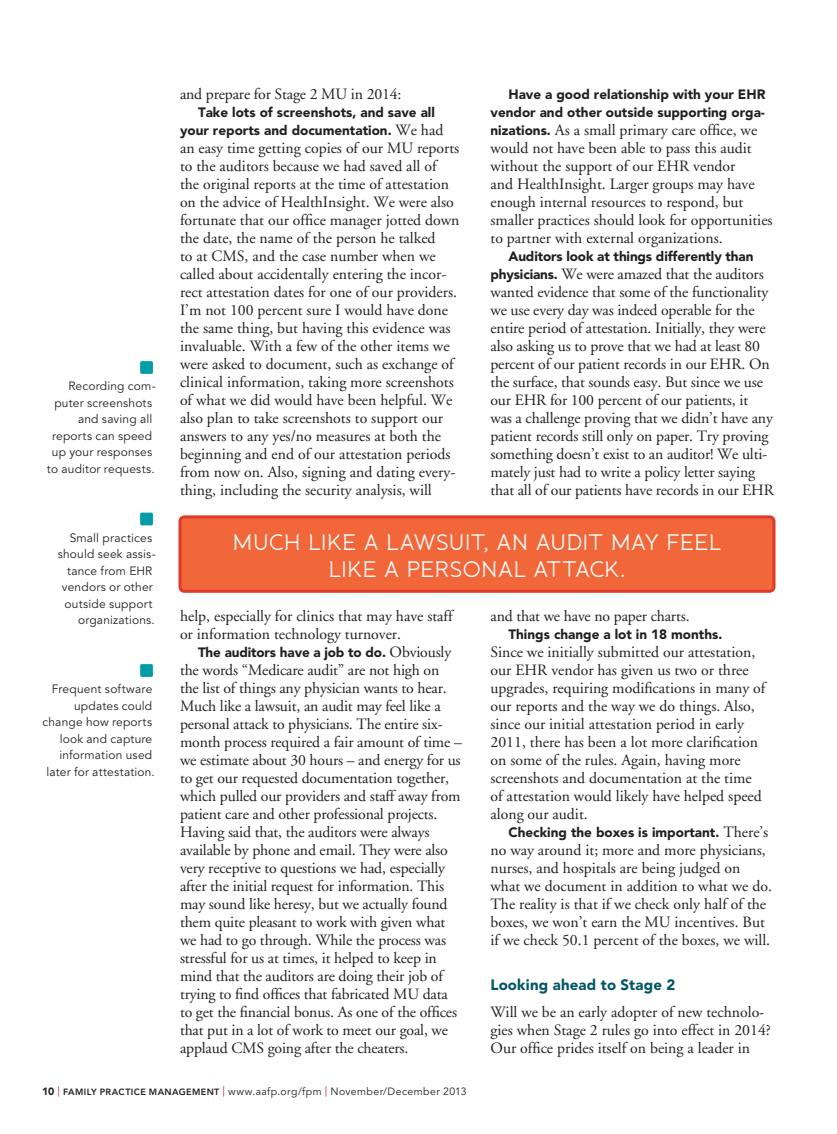
<style>
.page{position:relative;width:837px;height:1134px;background:#fff}
.page>*{position:absolute;margin:0;border:0;box-sizing:border-box;transform-origin:0 0}
.pull_quote{font:22.5px/27px "Banda";letter-spacing:-.01em;color:#fff;text-align:center}
.body{font:15.75px/18px "Adobe Garamond";color:#231f20}
.body_no_indent{font:15.75px/18px "Adobe Garamond";color:#231f20}
.subhead{font:900 15px "Avenir LT Std";letter-spacing:.01em;color:#005667}
.body-2{font:900 13.5px/18px "Avenir LT Std";color:#231f20}
.speed_bar_body_right{font:12px/16.5px "Avenir LT Std";letter-spacing:.015em;color:#231f20;text-align:right}
.t1{font:10.5px "Avenir LT Std";letter-spacing:.04em;color:#231f20}
.s1{font-family:"Adobe Garamond";font-weight:400;font-size:15.75px}
.s2{font-family:"Avenir LT Std";font-weight:900;font-size:13.5px}
.s3{font-weight:900}
.s4{font-family:"Adobe Garamond";color:#c91035}
.s5{font-weight:800;font-size:9px}
</style>
<div class="page">
<div style="left:180px;top:517px;width:594px;height:74px;background:#f2673a;border-radius:4px"></div>
<div style="left:178px;top:515px;width:598px;height:78px;border:3px solid #df392a;border-radius:4px"></div>
<div style="left:140px;top:361px;width:13px;height:13px;background:#009ca8;border-radius:2px"></div>
<div style="left:140px;top:513px;width:13px;height:12px;background:#009ca8;border-radius:2px"></div>
<div style="left:140px;top:664px;width:13px;height:13px;background:#009ca8;border-radius:2px"></div>
<p class="speed_bar_body_right" style="left:47px;top:378px;width:110px">Recording com&shy;puter screenshots and saving all reports can speed up your responses to auditor requests.</p>
<p class="speed_bar_body_right" style="left:58px;top:530px;width:100px">Small practices should seek assis&shy;tance from EHR vendors or other outside support organizations.</p>
<p class="speed_bar_body_right" style="left:42px;top:681px;width:114px">Frequent software updates could change how reports look and capture information used later for attestation.</p>
<p class="body_no_indent" style="left:180px;top:85px;width:223px">and prepare for Stage 2 MU in 2014:</p>
<p class="body-2" style="left:180px;top:103px;width:265px;text-indent:18px">Take lots of screenshots, and save all your reports and documentation. <span class="s1">We had</span></p>
<p class="body" style="left:180px;top:139px;width:281px">an easy time getting copies of our MU reports to the auditors because we had saved all of the original reports at the time of attestation on the advice of HealthInsight. We were also fortunate that our office manager jotted down the date, the name of the person he talked<br>to at CMS, and the case number when we called about accidentally entering the incor&shy;rect attestation dates for one of our providers.<br>I’m not 100 percent sure I would have done the same thing, but having this evidence was invaluable. With a few of the other items we were asked to document, such as exchange of clinical information, taking more screenshots of what we did would have been helpful. We also plan to take screenshots to support our answers to any yes/no measures at both the beginning and end of our attestation periods from now on. Also, signing and dating every&shy;thing, including the security analysis, will</p>
<p class="body-2" style="left:490px;top:85px;width:276px;text-align:right">Have a good relationship with your EHR vendor and other outside supporting orga-</p>
<p class="body" style="left:490px;top:121px;width:284px"><span class="s2">nizations.</span> As a small primary care office, we would not have been able to pass this audit without the support of our EHR vendor<br>and HealthInsight. Larger groups may have enough internal resources to respond, but smaller practices should look for opportunities to partner with external organizations.</p>
<p class="body-2" style="left:508px;top:247px;width:246px">Auditors look at things differently than</p>
<p class="body" style="left:490px;top:265px;width:285px"><span class="s2">physicians.</span> We were amazed that the auditors wanted evidence that some of the functionality we use every day was indeed operable for the entire period of attestation. Initially, they were also asking us to prove that we had at least 80 percent of our patient records in our EHR. On the surface, that sounds easy. But since we use our EHR for 100 percent of our patients, it<br>was a challenge proving that we didn’t have any patient records still only on paper. Try proving something doesn’t exist to an auditor! We ulti&shy;mately just had to write a policy letter saying that all of our patients have records in our EHR</p>
<p class="pull_quote" style="left:232px;top:529px;width:491px">MUCH LIKE A LAWSUIT, AN AUDIT MAY FEEL<br>LIKE A PERSONAL ATTACK.</p>
<p class="body" style="left:180px;top:607px;width:274px">help, especially for clinics that may have staff or information technology turnover.</p>
<p class="body-2" style="left:198px;top:643px;width:255px">The auditors have a job to do. <span class="s1">Obviously</span></p>
<p class="body" style="left:180px;top:661px;width:283px">the words “Medicare audit” are not high on the list of things any physician wants to hear.<br>Much like a lawsuit, an audit may feel like a personal attack to physicians. The entire six&shy;month process required a fair amount of time – we estimate about 30 hours – and energy for us to get our requested documentation together, which pulled our providers and staff away from patient care and other professional projects.<br>Having said that, the auditors were always available by phone and email. They were also very receptive to questions we had, especially after the initial request for information. This may sound like heresy, but we actually found them quite pleasant to work with given what we had to go through. While the process was stressful for us at times, it helped to keep in mind that the auditors are doing their job of trying to find offices that fabricated MU data to get the financial bonus. As one of the offices that put in a lot of work to meet our goal, we applaud CMS going after the cheaters.</p>
<p class="body" style="left:490px;top:607px;width:201px">and that we have no paper charts.</p>
<p class="body-2" style="left:508px;top:625px;width:215px">Things change a lot in 18 months.</p>
<p class="body" style="left:490px;top:643px;width:276px">Since we initially submitted our attestation, our EHR vendor has given us two or three upgrades, requiring modifications in many of our reports and the way we do things. Also, since our initial attestation period in early 2011, there has been a lot more clarification on some of the rules. Again, having more screenshots and documentation at the time of attestation would likely have helped speed along our audit.</p>
<p class="body-2" style="left:508px;top:823px;width:261px">Checking the boxes is important. <span class="s1">There’s</span></p>
<p class="body" style="left:490px;top:841px;width:283px">no way around it; more and more physicians, nurses, and hospitals are being judged on what we document in addition to what we do.<br>The reality is that if we check only half of the boxes, we won’t earn the MU incentives. But if we check 50.1 percent of the boxes, we will.</p>
<p class="subhead" style="left:490px;top:976px;width:186px">Looking ahead to Stage 2</p>
<p class="body_no_indent" style="left:490px;top:1003px;width:282px">Will we be an early adopter of new technolo&shy;gies when Stage 2 rules go into effect in 2014?<br>Our office prides itself on being a leader in</p>
<p class="t1" style="left:42px;top:1086px;width:426px"><span class="s3">10</span> <span class="s4">|</span> <span class="s5">FAMILY PRACTICE MANAGEMENT</span> <span class="s4">|</span> www.aafp.org/fpm <span class="s4">|</span> November/December 2013</p>
</div>
